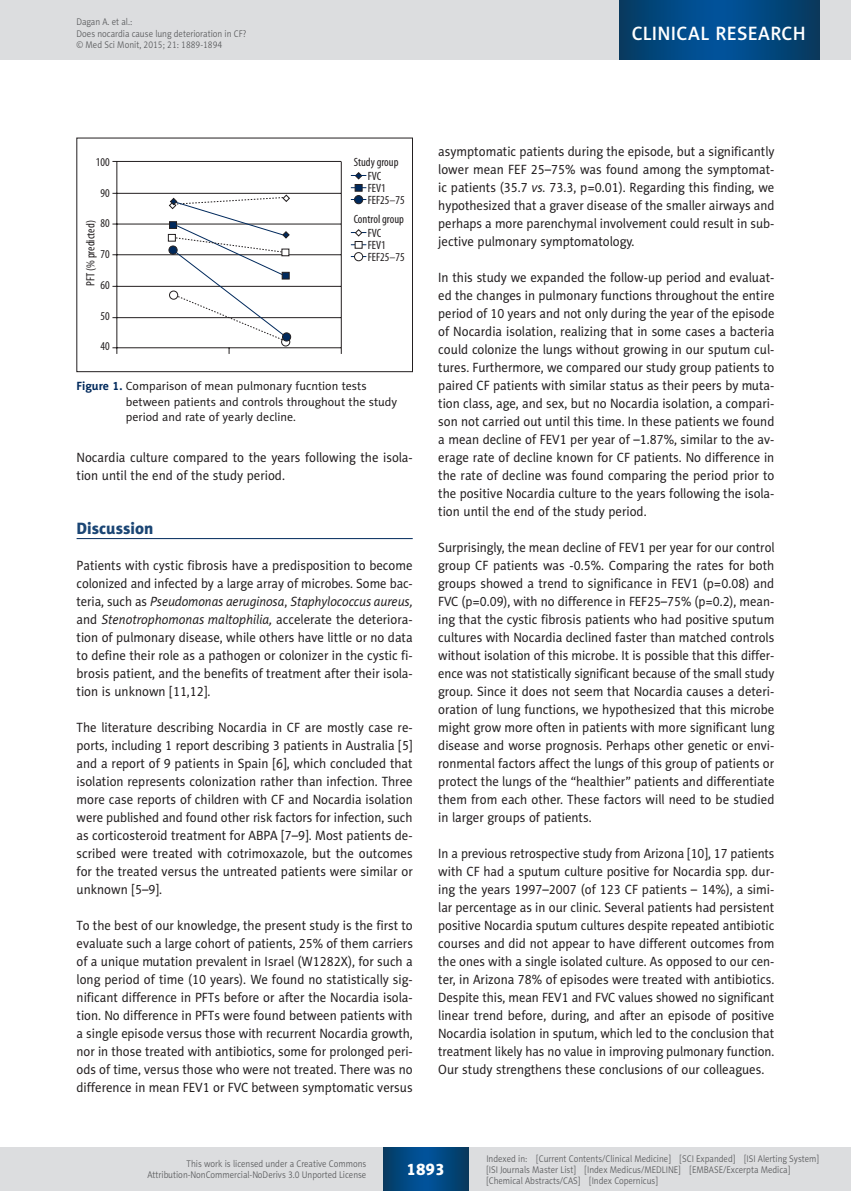
<style>
.page{position:relative;width:851px;height:1191px;background:#fff}
.page>*{position:absolute;margin:0;border:0;box-sizing:border-box;transform-origin:0 0}
.t1{font:19.5px "Naomi Sans EFN Medium";letter-spacing:.015em;color:#fff}
.MSM_Headline_1{font:16.5px "Naomi Sans EFN Heavy";color:#1a4574}
.t2{font:16.5px "Naomi Sans EFN Heavy";color:#fff}
.MSM_Body{font:13.5px/18px "Naomi Sans EFN";color:#231f20;text-align:justify;scale:.95 1}
.MSM_Body-2{font:13.5px/18px "Naomi Sans EFN";color:#231f20;text-align:justify;scale:.94 1}
.MSM_Body-3{font:13.5px/18px "Naomi Sans EFN";color:#231f20;text-align:justify;scale:.93 1}
.MSM_Rycina_tytul{font:12px/15.8px "Naomi Sans EFN";color:#231f20}
.t3{font:condensed 12px/14.1px "Myriad Pro";color:#231f20}
.t4{font:9.75px/11.2px "Naomi Sans EFN Light";color:#57585a;scale:.9 1}
.s1{font-weight:700;color:#00295c}
.s2{font-style:italic}
</style>
<div class="page">
<hr style="left:77px;top:538px;width:335px;height:1px;background:#00295c">
<hr style="left:112px;top:161px;width:229px;height:1px;background:#231f20">
<hr style="left:112px;top:193px;width:229px;height:1px;background:#231f20">
<hr style="left:112px;top:224px;width:229px;height:1px;background:#231f20">
<hr style="left:112px;top:254px;width:229px;height:1px;background:#231f20">
<hr style="left:112px;top:286px;width:229px;height:1px;background:#231f20">
<hr style="left:112px;top:317px;width:229px;height:1px;background:#231f20">
<hr style="left:112px;top:347px;width:229px;height:1px;background:#231f20">
<hr style="left:116px;top:161px;width:1px;height:193px;background:#231f20">
<hr style="left:341px;top:161px;width:1px;height:193px;background:#231f20">
<div style="left:354px;top:184px;width:8px;height:8px;background:#00295c;border:1px solid #231f20"></div>
<div style="left:281px;top:337px;width:9px;height:9px;border:1px solid #231f20;border-radius:50%"></div>
<svg style="left:168px;top:194px;width:122px;height:148px"></svg>
<div style="left:282px;top:333px;width:8px;height:8px;background:#00295c;border-radius:50%"></div>
<div style="left:282px;top:332px;width:9px;height:9px;border:1px solid #231f20;border-radius:50%"></div>
<div style="left:354px;top:195px;width:8px;height:9px;background:#00295c;border-radius:50%"></div>
<div style="left:354px;top:195px;width:9px;height:9px;border:1px solid #231f20;border-radius:50%"></div>
<svg style="left:351px;top:172px;width:15px;height:8px"></svg>
<svg style="left:351px;top:229px;width:15px;height:8px"></svg>
<div style="left:354px;top:241px;width:8px;height:8px;background:#fff;border:1px solid #231f20"></div>
<div style="left:354px;top:252px;width:9px;height:9px;border:1px solid #231f20;border-radius:50%"></div>
<div style="left:0;top:1148px;width:850px;height:43px;background:#dcdddf"></div>
<svg style="left:383px;top:1147px;width:85px;height:43px;background:#02477e"></svg>
<div style="left:0;top:0;width:850px;height:60px;background:#dcdddf"></div>
<svg style="left:619px;top:0;width:200px;height:60px;background:#02477e"></svg>
<p class="t4" style="left:77px;top:16px;width:190px">Dagan A. et al.:<br>Does nocardia cause lung deterioration in CF? © Med Sci Monit, 2015; 21: 1889-1894</p>
<h1 class="t1" style="left:631px;top:22px;width:175px">CLINICAL RESEARCH</h1>
<p class="t3" style="left:353px;top:155px;width:46px;text-align:center">Study group<br>FVC</p>
<p class="t3" style="left:368px;top:182px;width:39px;line-height:12px">FEV1<br>FEF25–75</p>
<p class="t3" style="left:96px;top:155px;width:15px">100</p>
<p class="t3" style="left:101px;top:186px;width:11px">90</p>
<p class="t3" style="left:101px;top:217px;width:11px">80</p>
<p class="t3" style="left:101px;top:247px;width:11px">70</p>
<p class="t3" style="left:101px;top:278px;width:11px">60</p>
<p class="t3" style="left:101px;top:309px;width:11px">50</p>
<p class="t3" style="left:101px;top:340px;width:11px">40</p>
<p class="t3" style="left:84px;top:286px;width:67px;rotate:-90deg">PFT (% predicted)</p>
<p class="t3" style="left:368px;top:212px;width:38px;text-indent:-14px">Control group<br>FVC</p>
<p class="t3" style="left:368px;top:239px;width:39px;line-height:12px">FEV1<br>FEF25–75</p>
<p class="MSM_Rycina_tytul" style="left:126px;top:378px;width:273px;text-indent:-49px"><span class="s1">Figure 1.</span> Comparison of mean pulmonary fucntion tests between patients and controls throughout the study period and rate of yearly decline.</p>
<p class="MSM_Body" style="left:77px;top:448px;width:355px">Nocardia culture compared to the years following the isola&shy;tion until the end of the study period.</p>
<p class="MSM_Headline_1" style="left:77px;top:518px;width:78px">Discussion</p>
<p class="MSM_Body" style="left:77px;top:556px;width:355px">Patients with cystic fibrosis have a predisposition to become colonized and infected by a large array of microbes. Some bac&shy;teria, such as <span class="s2">Pseudomonas aeruginosa</span>, <span class="s2">Staphylococcus aureus, </span>and <span class="s2">Stenotrophomonas maltophilia,</span> accelerate the deteriora&shy;tion of pulmonary disease, while others have little or no data to define their role as a pathogen or colonizer in the cystic fi&shy;brosis patient, and the benefits of treatment after their isola&shy;tion is unknown [11,12].</p>
<p class="MSM_Body" style="left:77px;top:718px;width:355px">The literature describing Nocardia in CF are mostly case re&shy;ports, including 1 report describing 3 patients in Australia [5] and a report of 9 patients in Spain [6], which concluded that isolation represents colonization rather than infection. Three more case reports of children with CF and Nocardia isolation were published and found other risk factors for infection, such as corticosteroid treatment for ABPA [7–9]. Most patients de&shy;scribed were treated with cotrimoxazole, but the outcomes for the treated versus the untreated patients were similar or unknown [5–9].</p>
<p class="MSM_Body" style="left:77px;top:916px;width:355px">To the best of our knowledge, the present study is the first to evaluate such a large cohort of patients, 25% of them carriers of a unique mutation prevalent in Israel (W1282X), for such a long period of time (10 years). We found no statistically sig&shy;nificant difference in PFTs before or after the Nocardia isola&shy;tion. No difference in PFTs were found between patients with a single episode versus those with recurrent Nocardia growth, nor in those treated with antibiotics, some for prolonged peri&shy;ods of time, versus those who were not treated. There was no difference in mean FEV1 or FVC between symptomatic versus</p>
<p class="MSM_Body" style="left:438px;top:142px;width:355px">asymptomatic patients during the episode, but a significantly lower mean FEF 25–75% was found among the symptomat&shy;ic patients (35.7 <span class="s2">vs.</span> 73.3, p=0.01). Regarding this finding, we hypothesized that a graver disease of the smaller airways and perhaps a more parenchymal involvement could result in sub&shy;jective pulmonary symptomatology.</p>
<p class="MSM_Body" style="left:438px;top:268px;width:355px">In this study we expanded the follow-up period and evaluat&shy;ed the changes in pulmonary functions throughout the entire period of 10 years and not only during the year of the episode of Nocardia isolation, realizing that in some cases a bacteria could colonize the lungs without growing in our sputum cul&shy;tures. Furthermore, we compared our study group patients to paired CF patients with similar status as their peers by muta&shy;tion class, age, and sex, but no Nocardia isolation, a compari&shy;son not carried out until this time. In these patients we found a mean decline of FEV1 per year of –1.87%, similar to the av&shy;erage rate of decline known for CF patients. No difference in the rate of decline was found comparing the period prior to the positive Nocardia culture to the years following the isola&shy;tion until the end of the study period.</p>
<p class="MSM_Body-2" style="left:438px;top:538px;width:359px">Surprisingly, the mean decline of FEV1 per year for our control group CF patients was -0.5%. Comparing the rates for both groups showed a trend to significance in FEV1 (p=0.08) and FVC (p=0.09), with no difference in FEF25–75% (p=0.2), mean&shy;ing that the cystic fibrosis patients who had positive sputum cultures with Nocardia declined faster than matched controls without isolation of this microbe. It is possible that this differ&shy;ence was not statistically significant because of the small study group. Since it does not seem that Nocardia causes a deteri&shy;oration of lung functions, we hypothesized that this microbe might grow more often in patients with more significant lung disease and worse prognosis. Perhaps other genetic or envi&shy;ronmental factors affect the lungs of this group of patients or protect the lungs of the “healthier” patients and differentiate them from each other. These factors will need to be studied in larger groups of patients.</p>
<p class="MSM_Body-3" style="left:438px;top:844px;width:363px">In a previous retrospective study from Arizona [10], 17 patients with CF had a sputum culture positive for Nocardia spp. dur&shy;ing the years 1997–2007 (of 123 CF patients – 14%), a simi&shy;lar percentage as in our clinic. Several patients had persistent positive Nocardia sputum cultures despite repeated antibiotic courses and did not appear to have different outcomes from the ones with a single isolated culture. As opposed to our cen&shy;ter, in Arizona 78% of episodes were treated with antibiotics.<br>Despite this, mean FEV1 and FVC values showed no significant linear trend before, during, and after an episode of positive Nocardia isolation in sputum, which led to the conclusion that treatment likely has no value in improving pulmonary function.<br>Our study strengthens these conclusions of our colleagues.</p>
<p class="t4" style="left:147px;top:1158px;width:245px;text-align:right">This work is licensed under a Creative Commons<br>Attribution-NonCommercial-NoDerivs 3.0 Unported License</p>
<p class="t2" style="left:406px;top:1159px;width:40px">1893</p>
<p class="t4" style="left:486px;top:1152px;width:371px">Indexed in: [Current Contents/Clinical Medicine] [SCI Expanded] [ISI Alerting System] [ISI Journals Master List] [Index Medicus/MEDLINE] [EMBASE/Excerpta Medica] [Chemical Abstracts/CAS] [Index Copernicus]</p>
</div>
